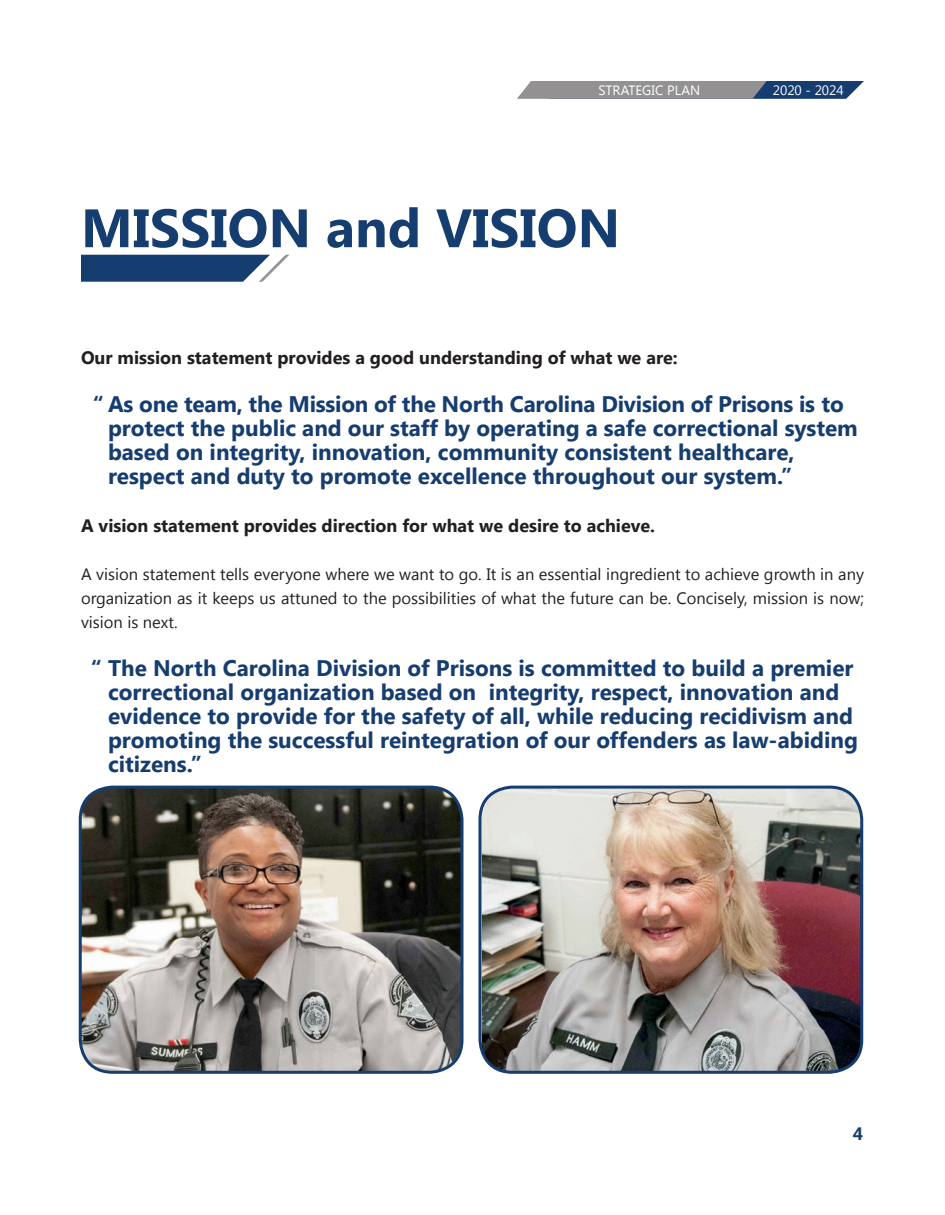
<style>
.page{position:relative;width:945px;height:1215px;background:#fff}
.page>*{position:absolute;margin:0;border:0;box-sizing:border-box;transform-origin:0 0}
.t1{font:700 54px "Segoe UI";color:#163d6f}
.t2{font:700 22.5px/24px "Segoe UI";color:#163d6f}
.t3{font:700 18px "Segoe UI";color:#231f20}
.t4{font:700 18px "Segoe UI";color:#163d6f}
.t5{font:16.5px/24px "Segoe UI";color:#231f20;text-align:justify}
.t6{font:13.5px "Segoe UI";color:#fff}
</style>
<div class="page">
<svg style="left:517px;top:81px;width:347px;height:18px;background:#757f8d"></svg>
<svg style="left:81px;top:254px;width:208px;height:28px;background:#3f5f87"></svg>
<img style="left:482px;top:787px;width:380px;height:285px">
<div style="left:479px;top:786px;width:384px;height:288px;border:3px solid #163d6f;border-radius:32px"></div>
<img style="left:80px;top:787px;width:382px;height:285px">
<div style="left:79px;top:786px;width:384px;height:288px;border:3px solid #163d6f;border-radius:32px"></div>
<p class="t6" style="left:598px;top:81px;width:103px">STRATEGIC PLAN</p>
<p class="t6" style="left:773px;top:81px;width:73px">2020 - 2024</p>
<p class="t1" style="left:81px;top:190px;width:541px">MISSION and VISION</p>
<p class="t3" style="left:81px;top:345px;width:598px">Our mission statement provides a good understanding of what we are:</p>
<p class="t2" style="left:108px;top:391px;width:751px;text-indent:-15px">“ As one team, the Mission of the North Carolina Division of Prisons is to protect the public and our staff by operating a safe correctional system based on integrity, innovation, community consistent healthcare, respect and duty to promote excellence throughout our system.”</p>
<p class="t3" style="left:81px;top:513px;width:576px">A vision statement provides direction for what we desire to achieve.</p>
<p class="t5" style="left:81px;top:562px;width:785px">A vision statement tells everyone where we want to go. It is an essential ingredient to achieve growth in any organization as it keeps us attuned to the possibilities of what the future can be. Concisely, mission is now; vision is next.</p>
<p class="t2" style="left:108px;top:655px;width:751px;text-indent:-17px">“ The North Carolina Division of Prisons is committed to build a premier correctional organization based on integrity, respect, innovation and evidence to provide for the safety of all, while reducing recidivism and promoting the successful reintegration of our offenders as law-abiding citizens.”</p>
<p class="t4" style="left:853px;top:1121px;width:12px">4</p>
</div>
